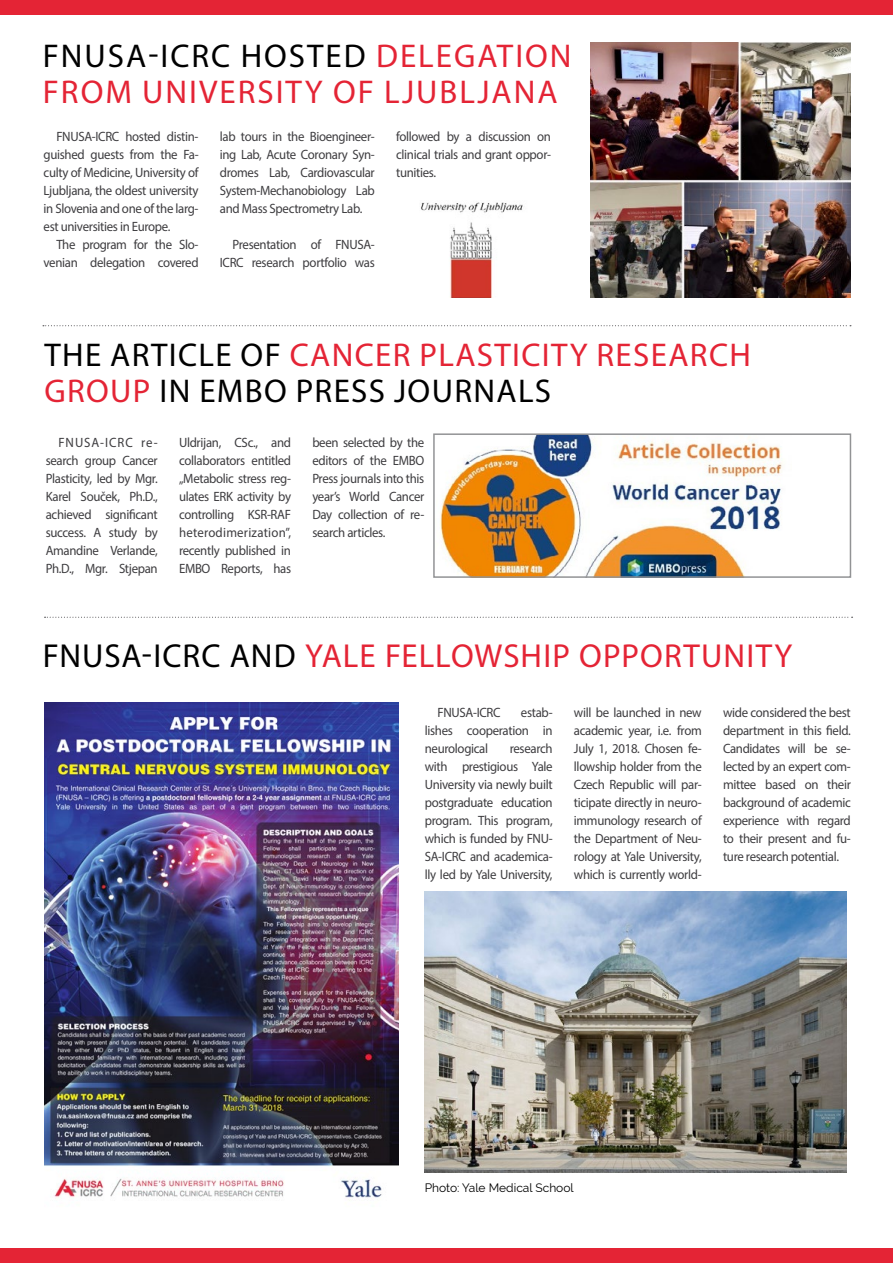
<style>
.page{position:relative;width:893px;height:1263px;background:#fff}
.page>*{position:absolute;margin:0;border:0;box-sizing:border-box;transform-origin:0 0}
.t1{font:33.3px "Myriad Pro";letter-spacing:.03em;color:#e42435}
.t2{font:33px/36px "Myriad Pro";letter-spacing:.04em;color:#000}
.t3{font:33px/36px "Myriad Pro";letter-spacing:.06em;color:#e42435}
.t4{font:13.5px/18px "Myriad Pro";letter-spacing:-.025em;color:#3e3d40;text-align:justify;scale:.95 1}
.t5{font:12px "Raleway";color:#000}
.s1{color:#000}
.s2{color:#e42435}
</style>
<div class="page">
<div style="left:0;top:1248px;width:893px;height:15px;background:#e42435"></div>
<div style="left:0;top:0;width:893px;height:15px;background:#e42435"></div>
<svg style="left:43px;top:325px;width:808px;height:1px"></svg>
<img style="left:590px;top:43px;width:260px;height:255px">
<svg style="left:45px;top:617px;width:808px;height:1px"></svg>
<img style="left:440px;top:436px;width:342px;height:139px">
<div style="left:433px;top:433px;width:418px;height:145px;border:2px solid #929395"></div>
<img style="left:44px;top:702px;width:355px;height:496px">
<img style="left:425px;top:892px;width:422px;height:281px">
<img style="left:421px;top:202px;width:102px;height:96px">
<h2 class="t3" style="left:43px;top:38px;width:530px"><span class="s1">FNUSA-ICRC HOSTED</span> DELEGATION<br>FROM UNIVERSITY OF LJUBLJANA</h2>
<p class="t4" style="left:44px;top:127px;width:165px;text-indent:13px">FNUSA-ICRC hosted distin&shy;guished guests from the Fa&shy;culty of Medicine, University of Ljubljana, the oldest university in Slovenia and one of the larg&shy;est universities in Europe.</p>
<p class="t4" style="left:44px;top:235px;width:165px;text-align:right">The program for the Slo&shy;venian delegation covered</p>
<p class="t4" style="left:396px;top:127px;width:165px">followed by a discussion on clinical trials and grant oppor&shy;tunities.</p>
<p class="t4" style="left:220px;top:127px;width:165px">lab tours in the Bioengineer&shy;ing Lab, Acute Coronary Syn&shy;dromes Lab, Cardiovascular System-Mechanobiology Lab and Mass Spectrometry Lab.</p>
<p class="t4" style="left:220px;top:235px;width:165px;text-align:right">Presentation of FNUSA-<br>ICRC research portfolio was</p>
<h2 class="t2" style="left:44px;top:337px;width:708px">THE ARTICLE OF <span class="s2">CANCER PLASTICITY RESEARCH<br>GROUP</span> IN EMBO PRESS JOURNALS</h2>
<p class="t4" style="left:46px;top:433px;width:119px;text-indent:13px">FNUSA-ICRC re&shy;search group Cancer Plasticity, led by Mgr.<br>Karel Souček, Ph.D., achieved significant success. A study by Amandine Verlande, Ph.D., Mgr. Stjepan</p>
<p class="t4" style="left:179px;top:433px;width:119px">Uldrijan, CSc., and collaborators entitled „Metabolic stress reg&shy;ulates ERK activity by controlling KSR-RAF heterodimerization”, recently published in EMBO Reports, has</p>
<p class="t4" style="left:312px;top:433px;width:119px">been selected by the editors of the EMBO Press journals into this year’s World Cancer Day collection of re&shy;search articles.</p>
<h1 class="t1" style="left:43px;top:635px;width:751px"><span class="s1">FNUSA-ICRC AND</span> YALE FELLOWSHIP OPPORTUNITY</h1>
<p class="t4" style="left:425px;top:703px;width:136px;text-indent:96px">estab&shy;lishes cooperation in neurological</p>
<p class="t4" style="left:438px;top:703px;width:68px">FNUSA-ICRC</p>
<p class="t4" style="left:425px;top:739px;width:136px;text-indent:85px">research with prestigious Yale University via newly built postgraduate education program. This program, which is funded by FNU-SA-ICRC and academica&shy;lly led by Yale University,</p>
<p class="t4" style="left:574px;top:703px;width:136px">will be launched in new academic year, i.e. from July 1, 2018. Chosen fe&shy;llowship holder from the Czech Republic will par&shy;ticipate directly in neuro&shy;immunology research of the Department of Neu&shy;rology at Yale University, which is currently world-</p>
<p class="t4" style="left:723px;top:703px;width:136px">wide considered the best department in this field.<br>Candidates will be se&shy;lected by an expert com&shy;mittee based on their background of academic experience with regard to their present and fu&shy;ture research potential.</p>
<p class="t5" style="left:425px;top:1181px;width:150px">Photo: Yale Medical School</p>
</div>
